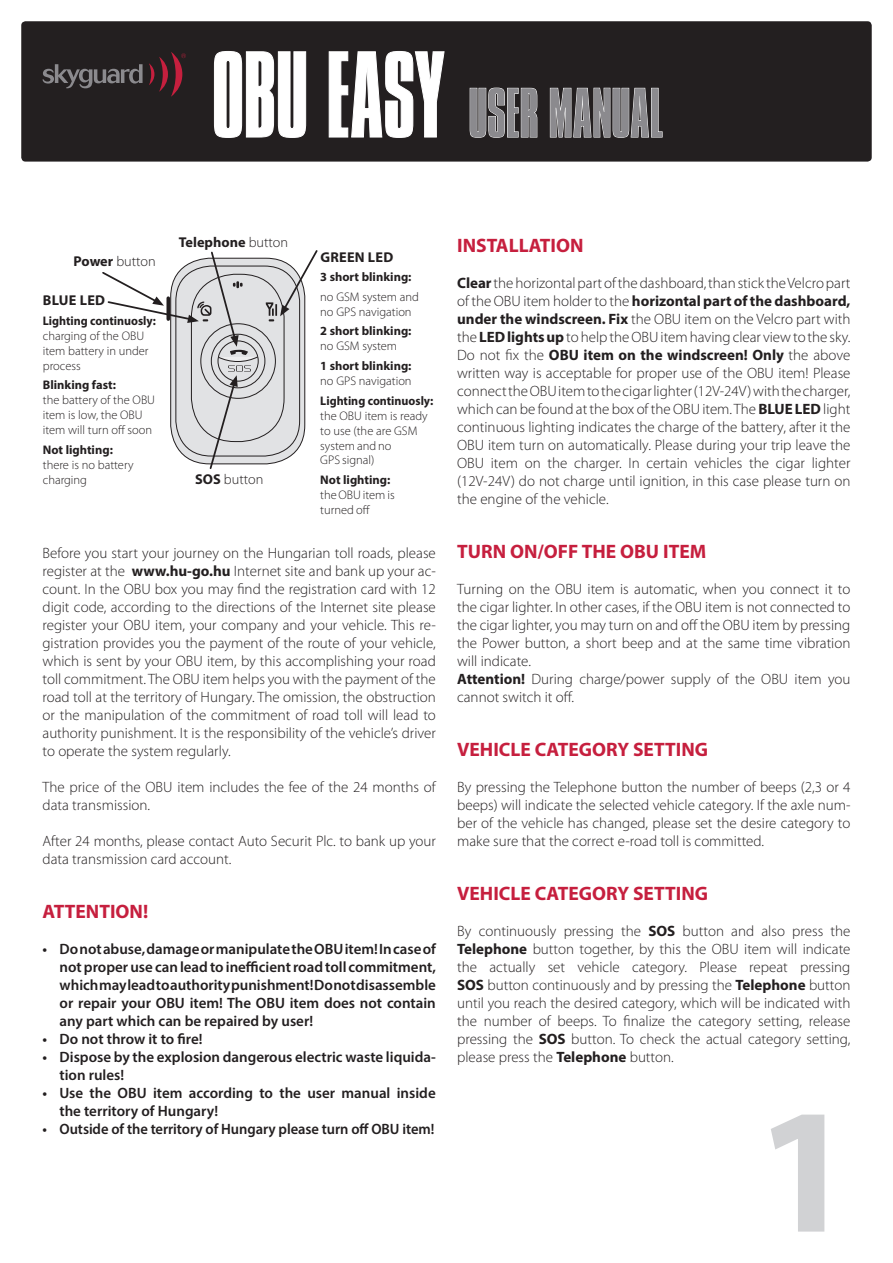
<style>
.page{position:relative;width:893px;height:1263px;background:#fff}
.page>*{position:absolute;margin:0;border:0;box-sizing:border-box;transform-origin:0 0}
.t1{font:700 180px "Myriad Pro";color:#d1d2d4}
.t2{font:60px "Compacta Light HU Light";letter-spacing:-.01em;color:#8b8a8e}
.t3{font:700 19.5px "Myriad Pro";color:#c61f3e}
.t4{font:300 15px/18px "Myriad Pro";color:#231f20;text-align:justify}
.t5{font:600 15px/18px "Myriad Pro";color:#231f20}
.t6{font:700 14.25px "Myriad Pro";color:#231f20}
.t7{font:300 14.25px "Myriad Pro";color:#231f20}
.t8{font:300 12.45px/15px "Myriad Pro";color:#231f20}
.t9{font:700 12.45px "Myriad Pro";color:#231f20}
.t10{font:700 12.45px "Myriad Pro";color:#231f20;scale:.96 1}
.s1{font-size:105px;color:#fff}
.s2{font-weight:700}
.s3{font-weight:300}
</style>
<div class="page">
<div style="left:21px;top:21px;width:851px;height:141px;background:#231f20;border-radius:4px"></div>
<svg style="left:171px;top:258px;width:134px;height:206px"></svg>
<div style="left:176px;top:266px;width:124px;height:190px;background:#e1e2e4;border-radius:35px"></div>
<svg style="left:211px;top:334px;width:54px;height:54px"></svg>
<svg style="left:266px;top:250px;width:52px;height:71px"></svg>
<svg style="left:102px;top:251px;width:157px;height:218px"></svg>
<svg style="left:214px;top:51px;width:92px;height:87px"></svg>
<svg style="left:328px;top:51px;width:117px;height:87px"></svg>
<svg style="left:469px;top:87px;width:69px;height:51px"></svg>
<svg style="left:550px;top:87px;width:113px;height:51px"></svg>
<svg style="left:43px;top:64px;width:100px;height:24px"></svg>
<svg style="left:149px;top:52px;width:37px;height:45px"></svg>
<h2 class="t2" style="left:211px;top:79px;width:452px"><span class="s1">OBU EASY</span> USER MANUAL</h2>
<p class="t7" style="left:74px;top:253px;width:84px"><span class="s2">Power</span> button</p>
<p class="t6" style="left:43px;top:291px;width:46px">BLUE led</p>
<p class="t10" style="left:43px;top:312px;width:119px">Lighting continuosly:</p>
<p class="t8" style="left:43px;top:328px;width:107px">charging of the OBU item battery in under process</p>
<p class="t9" style="left:43px;top:377px;width:75px">Blinking fast:</p>
<p class="t8" style="left:43px;top:393px;width:114px">the battery of the OBU item is low, the OBU item will turn off soon</p>
<p class="t9" style="left:43px;top:442px;width:72px">Not lighting:</p>
<p class="t8" style="left:43px;top:457px;width:92px">there is no battery charging</p>
<p class="t6" style="left:179px;top:233px;width:111px">Telephone <span class="s3">button</span></p>
<p class="t7" style="left:195px;top:471px;width:70px"><span class="s2">SOS</span> button</p>
<p class="t6" style="left:320px;top:248px;width:20px">Green</p>
<p class="t6" style="left:368px;top:248px;width:9px">led</p>
<p class="t9" style="left:320px;top:269px;width:93px">3 short blinking:</p>
<p class="t8" style="left:320px;top:289px;width:100px">no GSM system and no GPS navigation</p>
<p class="t9" style="left:320px;top:323px;width:93px">2 short blinking:</p>
<p class="t8" style="left:320px;top:339px;width:78px">no GSM system</p>
<p class="t9" style="left:320px;top:358px;width:93px">1 short blinking:</p>
<p class="t8" style="left:320px;top:373px;width:93px">no GPS navigation</p>
<p class="t10" style="left:320px;top:392px;width:119px">Lighting continuosly:</p>
<p class="t8" style="left:320px;top:408px;width:109px">the OBU item is ready to use (the are GSM system and no<br>GPS signal)</p>
<p class="t9" style="left:320px;top:472px;width:72px">Not lighting:</p>
<p class="t8" style="left:320px;top:487px;width:76px">the OBU item is turned off</p>
<p class="t4" style="left:43px;top:544px;width:395px">Before you start your journey on the Hungarian toll roads, please register at the <span class="s2">www.hu-go.hu</span> Internet site and bank up your ac&shy;count. In the OBU box you may find the registration card with 12 digit code, according to the directions of the Internet site please register your OBU item, your company and your vehicle. This re&shy;gistration provides you the payment of the route of your vehicle, which is sent by your OBU item, by this accomplishing your road toll commitment. The OBU item helps you with the payment of the road toll at the territory of Hungary. The omission, the obstruction or the manipulation of the commitment of road toll will lead to authority punishment. It is the responsibility of the vehicle’s driver to operate the system regularly.</p>
<p class="t4" style="left:43px;top:778px;width:395px">The price of the OBU item includes the fee of the 24 months of data transmission.</p>
<p class="t4" style="left:43px;top:832px;width:395px">After 24 months, please contact Auto Securit Plc. to bank up your data transmission card account.</p>
<h3 class="t3" style="left:43px;top:899px;width:107px">ATTENTION!</h3>
<p class="t5" style="left:60px;top:940px;width:378px;text-align:justify;text-indent:-17px">• Donotabuse,damageormanipulatetheOBUitem!Incaseof notproperuse canleadtoinefficientroadtoll commitment, whichmayleadtoauthoritypunishment!Donotdisassemble or repair your OBU item! The OBU item does not contain any part which can be repaired by user!</p>
<p class="t5" style="left:43px;top:1030px;width:162px">• Do not throw it to fire!</p>
<p class="t5" style="left:59px;top:1048px;width:378px;text-indent:-17px">• Dispose by the explosion dangerous electric waste liquida&shy;tion rules!</p>
<p class="t5" style="left:59px;top:1084px;width:378px;text-indent:-17px">• Use the OBU item according to the user manual inside the territory of Hungary!</p>
<p class="t5" style="left:43px;top:1120px;width:393px">• Outside of the territory of Hungary please turn off OBU item!</p>
<h3 class="t3" style="left:457px;top:233px;width:128px">INSTALLATION</h3>
<p class="t4" style="left:457px;top:274px;width:395px"><span class="s2">Clear</span> the horizontal part of the dashboard, than stick the Velcro part of the OBU item holder to the <span class="s2">horizontal part of the dashboard, under the windscreen. Fix</span> the OBU item on the Velcro part with the <span class="s2">LED lights up</span> to help the OBU item having clear view to the sky.<br>Do not fix the <span class="s2">OBU item on the windscreen! Only</span> the above written way is acceptable for proper use of the OBU item! Please connect the OBU item to the cigar lighter (12V-24V) with the charger, which can be found at the box of the OBU item. The <span class="s2">BLUE LED</span> light continuous lighting indicates the charge of the battery, after it the OBU item turn on automatically. Please during your trip leave the OBU item on the charger. In certain vehicles the cigar lighter (12V-24V) do not charge until ignition, in this case please turn on the engine of the vehicle.</p>
<h3 class="t3" style="left:457px;top:539px;width:251px">TURN ON/OFF THE OBU ITEM</h3>
<p class="t4" style="left:457px;top:580px;width:395px;text-align:left">Turning on the OBU item is automatic, when you connect it to the cigar lighter. In other cases, if the OBU item is not connected to the cigar lighter, you may turn on and off the OBU item by pressing the Power button, a short beep and at the same time vibration will indicate.<br><span class="s2">Attention!</span> During charge/power supply of the OBU item you cannot switch it off.</p>
<h3 class="t3" style="left:457px;top:737px;width:253px">VEHICLE CATEGORY SETTING</h3>
<p class="t4" style="left:457px;top:778px;width:395px">By pressing the Telephone button the number of beeps (2,3 or 4 beeps) will indicate the selected vehicle category. If the axle num&shy;ber of the vehicle has changed, please set the desire category to make sure that the correct e-road toll is committed.</p>
<h3 class="t3" style="left:457px;top:881px;width:253px">VEHICLE CATEGORY SETTING</h3>
<p class="t4" style="left:457px;top:922px;width:395px">By continuously pressing the <span class="s2">SOS</span> button and also press the <span class="s2">Telephone</span> button together, by this the OBU item will indicate the actually set vehicle category. Please repeat pressing <span class="s2">SOS</span> button continuously and by pressing the <span class="s2">Telephone</span> button until you reach the desired category, which will be indicated with the number of beeps. To finalize the category setting, release pressing the <span class="s2">SOS</span> button. To check the actual category setting, please press the <span class="s2">Telephone</span> button.</p>
<h1 class="t1" style="left:755px;top:1053px;width:101px">1</h1>
</div>
